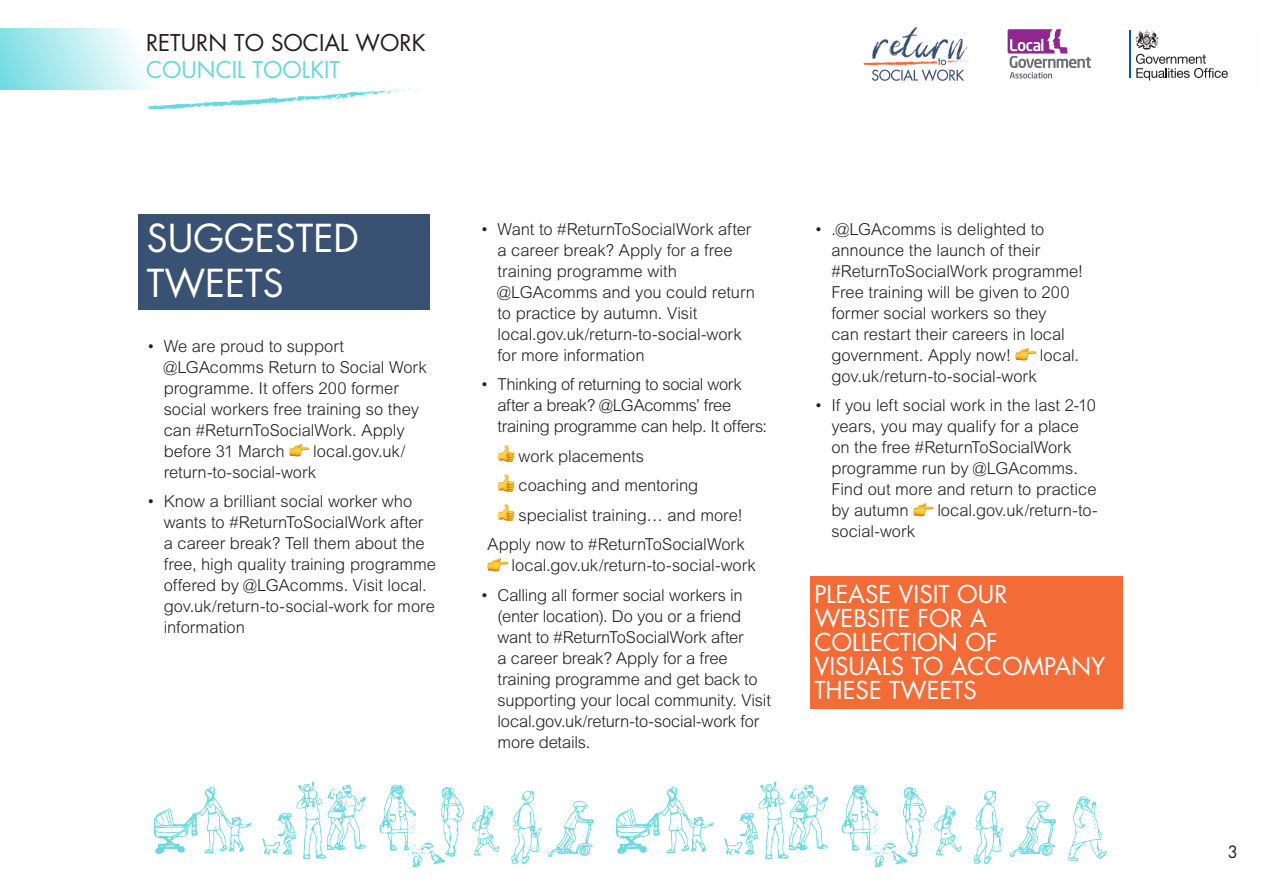
<style>
.page{position:relative;width:1263px;height:893px;background:#fff}
.page>*{position:absolute;margin:0;border:0;box-sizing:border-box;transform-origin:0 0}
.RTSW_Subhead{font:37.5px/45px "Futura";color:#fff}
.RTSW_Minor_Subhead{font:24px/24px "Futura";color:#fff}
.t1{font:22.5px "Futura";color:#231f20}
.t2{font:22.5px "Futura";color:#66d8e0}
.A4_Bullets{font:300 16.5px/21px "Arial MT Std";letter-spacing:-.005em;color:#231f20}
.A4_Bullets-2{font:300 16.5px/21px "Arial MT Std";letter-spacing:-.025em;color:#231f20}
.t3{font:16.5px "Futura";color:#231f20}
</style>
<div class="page">
<svg style="left:0;top:28px;width:1151px;height:61px"></svg>
<img style="left:616px;top:781px;width:491px;height:87px">
<img style="left:155px;top:781px;width:439px;height:87px">
<svg style="left:146px;top:88px;width:276px;height:22px"></svg>
<div style="left:1003px;top:25px;width:91px;height:61px;background:#fff"></div>
<svg style="left:1007px;top:29px;width:84px;height:50px"></svg>
<hr style="left:1129px;top:30px;width:2px;height:48px;background:#0058b8">
<svg style="left:1135px;top:30px;width:93px;height:50px"></svg>
<img style="left:863px;top:27px;width:108px;height:53px">
<div style="left:138px;top:214px;width:291px;height:95px;background:#395173"></div>
<img style="left:289px;top:443px;width:20px;height:14px">
<img style="left:497px;top:445px;width:17px;height:17px">
<img style="left:497px;top:475px;width:17px;height:16px">
<img style="left:497px;top:504px;width:17px;height:17px">
<img style="left:487px;top:557px;width:20px;height:15px">
<div style="left:810px;top:576px;width:312px;height:133px;background:#f36b37"></div>
<img style="left:1016px;top:347px;width:19px;height:14px">
<img style="left:913px;top:502px;width:20px;height:15px">
<h3 class="t1" style="left:146px;top:27px;width:281px">RETURN TO SOCIAL WORK</h3>
<h3 class="t2" style="left:146px;top:54px;width:196px">COUNCIL TOOLKIT</h3>
<p class="RTSW_Subhead" style="left:147px;top:215px;width:214px">SUGGESTED<br>TWEETS</p>
<p class="A4_Bullets" style="left:164px;top:335px;width:264px;text-indent:-17px">• We are proud to support @LGAcomms Return to Social Work programme. It offers 200 former social workers free training so they can #ReturnToSocialWork. Apply before 31 March</p>
<p class="A4_Bullets" style="left:164px;top:440px;width:243px;text-indent:150px">local.gov.uk/ return-to-social-work</p>
<p class="A4_Bullets" style="left:164px;top:491px;width:274px;text-indent:-17px">• Know a brilliant social worker who wants to #ReturnToSocialWork after a career break? Tell them about the free, high quality training programme offered by @LGAcomms. Visit local. gov.uk/return-to-social-work for more information</p>
<p class="A4_Bullets" style="left:497px;top:218px;width:259px;text-indent:-17px">• Want to #ReturnToSocialWork after a career break? Apply for a free training programme with @LGAcomms and you could return to practice by autumn. Visit local.gov.uk/return-to-social-work for more information</p>
<p class="A4_Bullets-2" style="left:497px;top:374px;width:271px;text-indent:-17px">• Thinking of returning to social work after a break? @LGAcomms’ free training programme can help. It offers:</p>
<p class="A4_Bullets" style="left:519px;top:445px;width:127px">work placements</p>
<p class="A4_Bullets" style="left:519px;top:475px;width:181px">coaching and mentoring</p>
<p class="A4_Bullets" style="left:519px;top:504px;width:226px">specialist training… and more!</p>
<p class="A4_Bullets" style="left:512px;top:534px;width:246px;text-indent:-24px">Apply now to #ReturnToSocialWork local.gov.uk/return-to-social-work</p>
<p class="A4_Bullets" style="left:497px;top:584px;width:275px;text-indent:-17px">• Calling all former social workers in (enter location). Do you or a friend want to #ReturnToSocialWork after<br>a career break? Apply for a free training programme and get back to supporting your local community. Visit local.gov.uk/return-to-social-work for more details.</p>
<p class="A4_Bullets" style="left:831px;top:218px;width:253px;text-indent:-17px">• .@LGAcomms is delighted to announce the launch of their #ReturnToSocialWork programme!<br>Free training will be given to 200 former social workers so they<br>can restart their careers in local government. Apply now!</p>
<p class="A4_Bullets" style="left:1040px;top:344px;width:41px">local.</p>
<p class="A4_Bullets" style="left:831px;top:365px;width:207px">gov.uk/return-to-social-work</p>
<p class="A4_Bullets" style="left:831px;top:395px;width:267px;text-indent:-17px">• If you left social work in the last 2-10 years, you may qualify for a place on the free #ReturnToSocialWork programme run by @LGAcomms.<br>Find out more and return to practice by autumn</p>
<p class="A4_Bullets" style="left:937px;top:500px;width:162px">local.gov.uk/return-to-</p>
<p class="A4_Bullets" style="left:831px;top:521px;width:85px">social-work</p>
<p class="RTSW_Minor_Subhead" style="left:814px;top:582px;width:293px">PLEASE VISIT OUR<br>WEBSITE FOR A<br>COLLECTION OF<br>VISUALS TO ACCOMPANY<br>THESE TWEETS</p>
<p class="t3" style="left:1228px;top:841px;width:12px">3</p>
</div>
